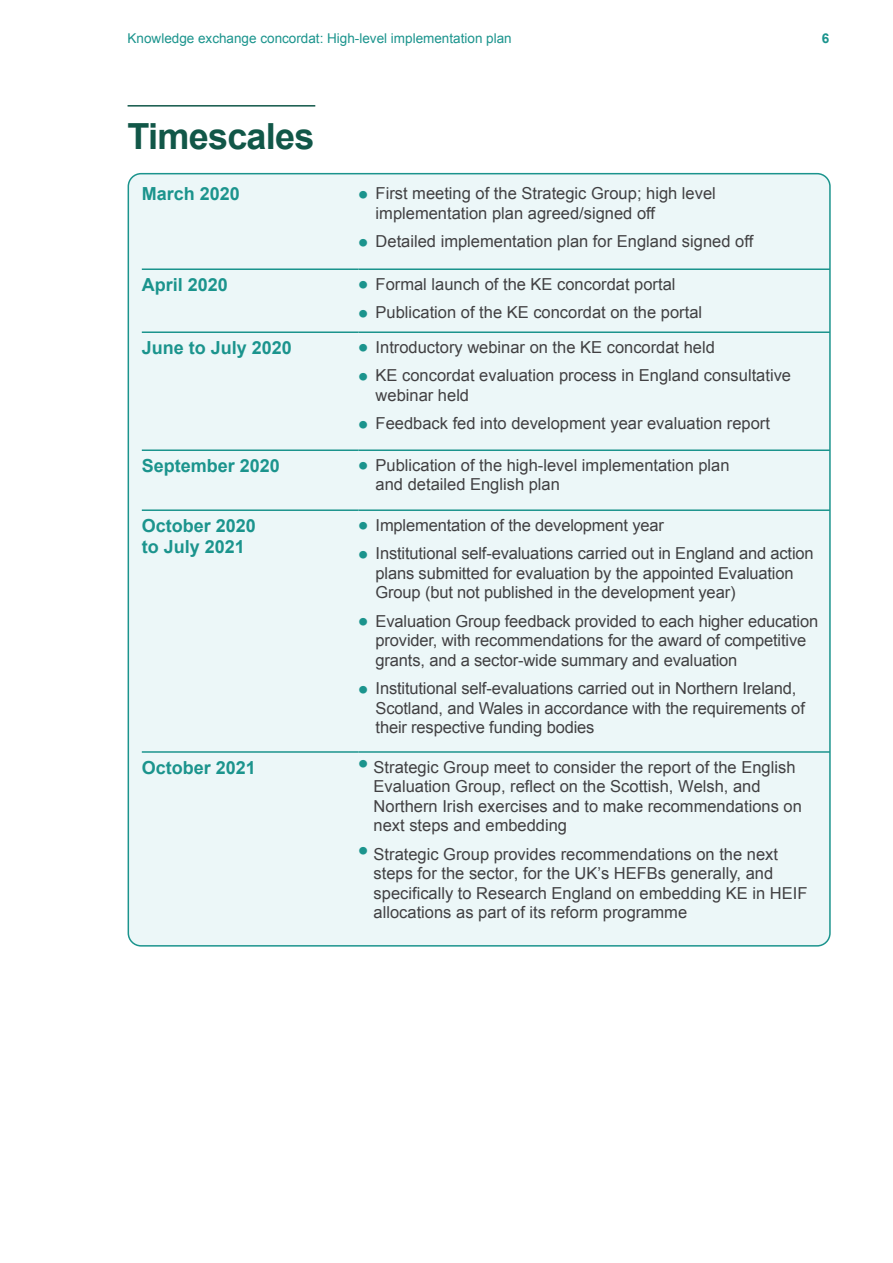
<style>
.page{position:relative;width:893px;height:1263px;background:#fff}
.page>*{position:absolute;margin:0;border:0;box-sizing:border-box;transform-origin:0 0}
.t1{font:700 36px "Arial";letter-spacing:-.02em;color:#115748}
.t2{font:700 18px/21.6px "Arial";color:#1b948d}
.t3{font:16.5px/19.5px "Arial";color:#414042}
.t4{font:13.5px "Arial";color:#1b948d}
.t5{font:700 13.5px "Arial";color:#1b948d}
.s1{font-weight:700;font-size:27px;color:#1b948d}
.s2{font-style:inherit}
</style>
<div class="page">
<hr style="left:128px;top:105px;width:187px;height:2px;background:#115748">
<div style="left:128px;top:174px;width:702px;height:772px;background:#ecf7f8;border-radius:13px"></div>
<hr style="left:142px;top:268px;width:217px;height:2px;background:#1b948d">
<hr style="left:359px;top:268px;width:471px;height:2px;background:#1b948d">
<hr style="left:142px;top:331px;width:217px;height:2px;background:#1b948d">
<hr style="left:359px;top:331px;width:471px;height:2px;background:#1b948d">
<hr style="left:142px;top:449px;width:217px;height:2px;background:#1b948d">
<hr style="left:359px;top:449px;width:471px;height:2px;background:#1b948d">
<hr style="left:142px;top:509px;width:217px;height:2px;background:#1b948d">
<hr style="left:359px;top:509px;width:471px;height:2px;background:#1b948d">
<hr style="left:142px;top:751px;width:217px;height:2px;background:#1b948d">
<hr style="left:359px;top:751px;width:471px;height:2px;background:#1b948d">
<p class="t4" style="left:128px;top:29px;width:386px">Knowledge exchange concordat: High-level implementation plan</p>
<p class="t5" style="left:822px;top:29px;width:9px">6</p>
<h1 class="t1" style="left:128px;top:113px;width:188px">Timescales</h1>
<p class="t2" style="left:142px;top:184px;width:100px">March 2020</p>
<p class="t3" style="left:376px;top:184px;width:342px;text-indent:-17px"><span class="s1">•</span> First meeting of the Strategic Group; high level implementation plan agreed/signed off</p>
<p class="t3" style="left:359px;top:232px;width:396px"><span class="s1">•</span> Detailed implementation plan for England signed off</p>
<p class="t2" style="left:142px;top:274px;width:88px">April 2020</p>
<p class="t3" style="left:359px;top:274px;width:318px"><span class="s1">•</span> Formal launch of the KE concordat portal</p>
<p class="t3" style="left:359px;top:303px;width:345px"><span class="s1">•</span> Publication of the KE concordat on the portal</p>
<p class="t2" style="left:142px;top:337px;width:152px">June to July 2020</p>
<p class="t3" style="left:359px;top:337px;width:358px"><span class="s1">•</span> Introductory webinar on the KE concordat held</p>
<p class="t3" style="left:376px;top:366px;width:417px;text-indent:-17px"><span class="s1">•</span> KE concordat evaluation process in England consultative webinar held</p>
<p class="t3" style="left:359px;top:414px;width:413px"><span class="s1">•</span> Feedback fed into development year evaluation report</p>
<p class="t2" style="left:142px;top:455px;width:140px">September 2020</p>
<p class="t3" style="left:376px;top:455px;width:355px;text-indent:-17px"><span class="s1">•</span> Publication of the high-level implementation plan and detailed English plan</p>
<p class="t2" style="left:142px;top:515px;width:116px">October 2020 to July 2021</p>
<p class="t3" style="left:359px;top:515px;width:307px"><span class="s1">•</span> Implementation of the development year</p>
<p class="t3" style="left:376px;top:544px;width:440px;text-indent:-17px"><span class="s1">•</span> Institutional self-evaluations carried out in England and action plans submitted for evaluation by the appointed Evaluation<br>Group (but not published in the development year)</p>
<p class="t3" style="left:376px;top:611px;width:444px;text-indent:-17px"><span class="s1">•</span> Evaluation Group feedback provided to each higher education provider, with recommendations for the award of competitive grants, and a sector-wide summary and evaluation</p>
<p class="t3" style="left:376px;top:679px;width:431px;text-indent:-17px"><span class="s1">•</span> Institutional self-evaluations carried out in Northern Ireland,<br>Scotland, and Wales in accordance with the requirements of their respective funding bodies</p>
<p class="t2" style="left:142px;top:757px;width:116px">October 2021</p>
<p class="t3" style="left:374px;top:757px;width:430px;text-indent:-15px"><span class="s1">•</span> Strategic Group meet <span class="s2">t</span>o consider the report of the English Evaluation Group, reflect on the Scottish, Welsh, and Northern Irish exercises and to make recommendations on next steps and embedding</p>
<p class="t3" style="left:374px;top:844px;width:435px;text-indent:-15px"><span class="s1">•</span> Strategic Group provides recommendations on the next steps for the sector, for the UK’s HEFBs generally, and specifically to Research England on embedding KE in HEIF allocations as part of its reform programme</p>
</div>
